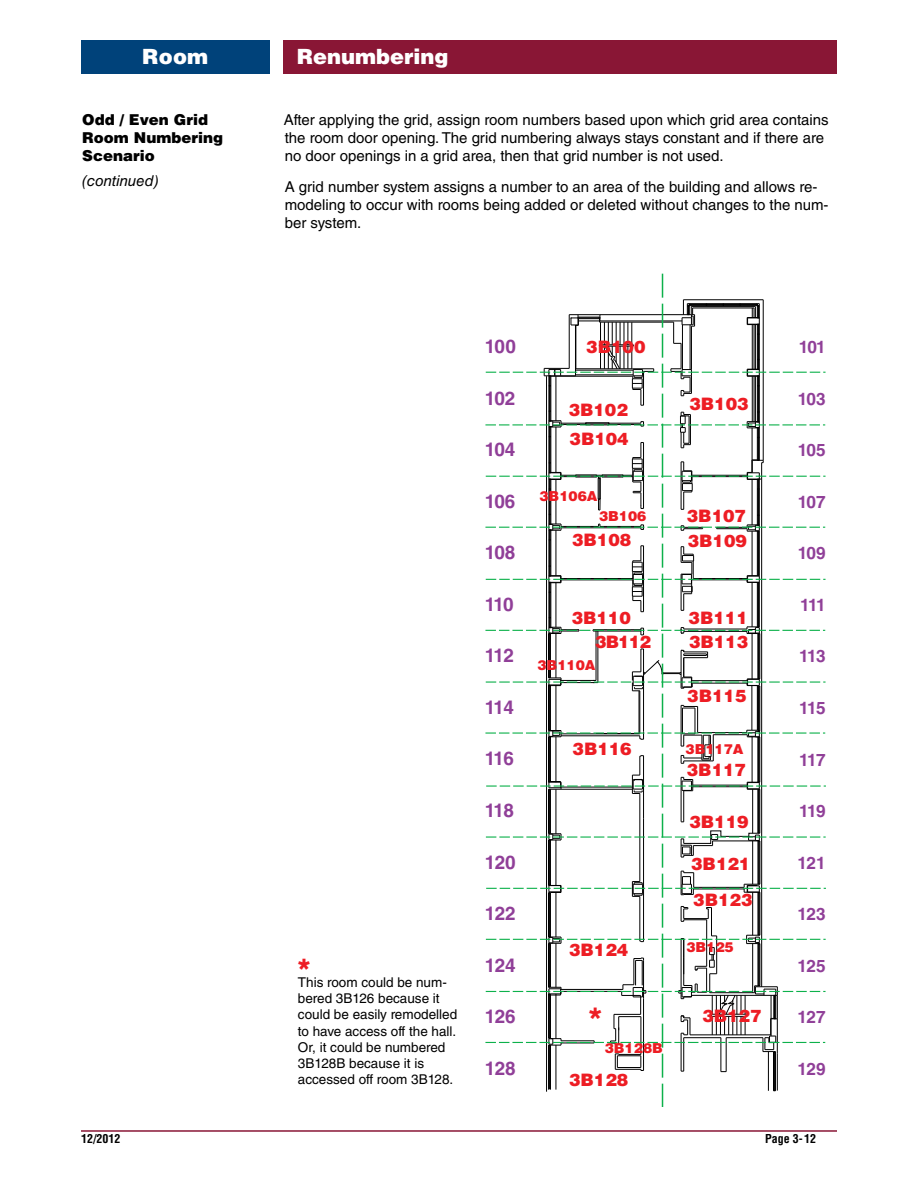
<style>
.page{position:relative;width:918px;height:1188px;background:#fff}
.page>*{position:absolute;margin:0;border:0;box-sizing:border-box;transform-origin:0 0}
.t1{font:900 27px "Helvetica LT Std";color:#ed1d24}
.t2{font:900 21px "Helvetica LT Std";color:#fff}
.t3{font:700 18.9px "Helvetica LT Std";letter-spacing:-.035em;color:#903f98}
.t4{font:900 17.25px/24px "Helvetica LT Std";color:#ed1d24}
.t5{font:700 17.25px "Helvetica LT Std";letter-spacing:-.035em;color:#903f98}
.t6{font:15px/18px "Helvetica LT Std";color:#000}
.t7{font:900 15px/18px "Helvetica LT Std";color:#000}
.t8{font:italic 15px "Helvetica LT Std";color:#000}
.t9{font:900 13.8px "Helvetica LT Std";color:#ed1d24}
.t10{font:13.5px/16.2px "Helvetica LT Std";color:#000}
.t11{font:700 condensed 12px "Helvetica LT Std";color:#000}
</style>
<div class="page">
<hr style="left:81px;top:1130px;width:756px;height:2px;background:#891635">
<div style="left:81px;top:40px;width:189px;height:34px;background:#00427a"></div>
<div style="left:284px;top:41px;width:553px;height:33px;background:#891635"></div>
<svg style="left:485px;top:274px;width:341px;height:833px"></svg>
<h2 class="t2" style="left:142px;top:43px;width:67px">Room</h2>
<h2 class="t2" style="left:297px;top:43px;width:153px">Renumbering</h2>
<p class="t7" style="left:82px;top:110px;width:142px">Odd / Even Grid<br>Room Numbering<br>Scenario</p>
<p class="t8" style="left:82px;top:172px;width:78px">(continued)</p>
<p class="t6" style="left:284px;top:111px;width:546px">After applying the grid, assign room numbers based upon which grid area contains the room door opening. The grid numbering always stays constant and if there are no door openings in a grid area, then that grid number is not used.</p>
<p class="t6" style="left:285px;top:178px;width:545px">A grid number system assigns a number to an area of the building and allows re&shy;modeling to occur with rooms being added or deleted without changes to the num&shy;ber system.</p>
<p class="t10" style="left:298px;top:974px;width:161px"><sup>*</sup>This room could be num&shy;bered 3B126 because it could be easily remodelled to have access off the hall.<br>Or, it could be numbered<br>3B128B because it is accessed off room 3B128.</p>
<p class="t3" style="left:485px;top:335px;width:33px">100</p>
<p class="t3" style="left:485px;top:386px;width:32px">102</p>
<p class="t3" style="left:485px;top:438px;width:32px">104</p>
<p class="t3" style="left:485px;top:489px;width:32px">106</p>
<p class="t3" style="left:485px;top:541px;width:32px">108</p>
<p class="t3" style="left:485px;top:593px;width:30px">110</p>
<p class="t3" style="left:485px;top:644px;width:31px">112</p>
<p class="t3" style="left:485px;top:696px;width:31px">114</p>
<p class="t3" style="left:485px;top:747px;width:31px">116</p>
<p class="t3" style="left:485px;top:799px;width:31px">118</p>
<p class="t3" style="left:485px;top:850px;width:32px">120</p>
<p class="t3" style="left:485px;top:902px;width:32px">122</p>
<p class="t3" style="left:485px;top:954px;width:32px">124</p>
<p class="t3" style="left:485px;top:1005px;width:32px">126</p>
<p class="t3" style="left:485px;top:1057px;width:32px">128</p>
<p class="t4" style="left:586px;top:334px;width:61px">3B100</p>
<p class="t4" style="left:569px;top:397px;width:61px">3B102</p>
<p class="t4" style="left:689px;top:391px;width:61px">3B103</p>
<p class="t4" style="left:570px;top:427px;width:61px">3B104</p>
<p class="t9" style="left:539px;top:487px;width:60px">3B106A</p>
<p class="t9" style="left:599px;top:507px;width:49px">3B106</p>
<p class="t4" style="left:687px;top:503px;width:61px">3B107</p>
<p class="t4" style="left:572px;top:527px;width:61px">3B108</p>
<p class="t4" style="left:688px;top:529px;width:61px">3B109</p>
<p class="t4" style="left:572px;top:605px;width:61px">3B110</p>
<p class="t4" style="left:689px;top:605px;width:61px">3B111<br>3B113</p>
<p class="t4" style="left:595px;top:630px;width:57px">3B112</p>
<p class="t9" style="left:537px;top:656px;width:60px">3B110A</p>
<p class="t4" style="left:573px;top:737px;width:61px">3B116</p>
<p class="t4" style="left:569px;top:937px;width:61px">3B124</p>
<p class="t4" style="left:687px;top:683px;width:61px">3B115</p>
<p class="t9" style="left:686px;top:740px;width:60px">3B117A</p>
<p class="t4" style="left:687px;top:758px;width:61px">3B117</p>
<p class="t4" style="left:689px;top:809px;width:61px">3B119</p>
<p class="t4" style="left:691px;top:846px;width:63px;line-height:35.7px">3B121<br>3B123</p>
<p class="t9" style="left:686px;top:938px;width:49px">3B125</p>
<h1 class="t1" style="left:588px;top:1000px;width:17px">*</h1>
<p class="t4" style="left:702px;top:1003px;width:61px">3B127</p>
<p class="t9" style="left:605px;top:1039px;width:60px">3B128B</p>
<p class="t4" style="left:569px;top:1068px;width:61px">3B128</p>
<p class="t5" style="left:799px;top:336px;width:28px">101</p>
<p class="t5" style="left:798px;top:388px;width:29px">103</p>
<p class="t5" style="left:798px;top:440px;width:29px">105</p>
<p class="t5" style="left:798px;top:491px;width:29px">107</p>
<p class="t5" style="left:798px;top:543px;width:29px">109</p>
<p class="t5" style="left:800px;top:594px;width:27px">111</p>
<p class="t5" style="left:799px;top:646px;width:28px">113</p>
<p class="t5" style="left:799px;top:697px;width:28px">115</p>
<p class="t5" style="left:799px;top:749px;width:28px">117</p>
<p class="t5" style="left:799px;top:801px;width:28px">119</p>
<p class="t5" style="left:798px;top:852px;width:30px">121</p>
<p class="t5" style="left:798px;top:904px;width:30px">123</p>
<p class="t5" style="left:798px;top:955px;width:30px">125</p>
<p class="t5" style="left:798px;top:1007px;width:30px">127</p>
<p class="t5" style="left:798px;top:1058px;width:30px">129</p>
<p class="t11" style="left:81px;top:1131px;width:41px">12/2012</p>
<p class="t11" style="left:765px;top:1131px;width:52px">Page 3-12</p>
</div>
